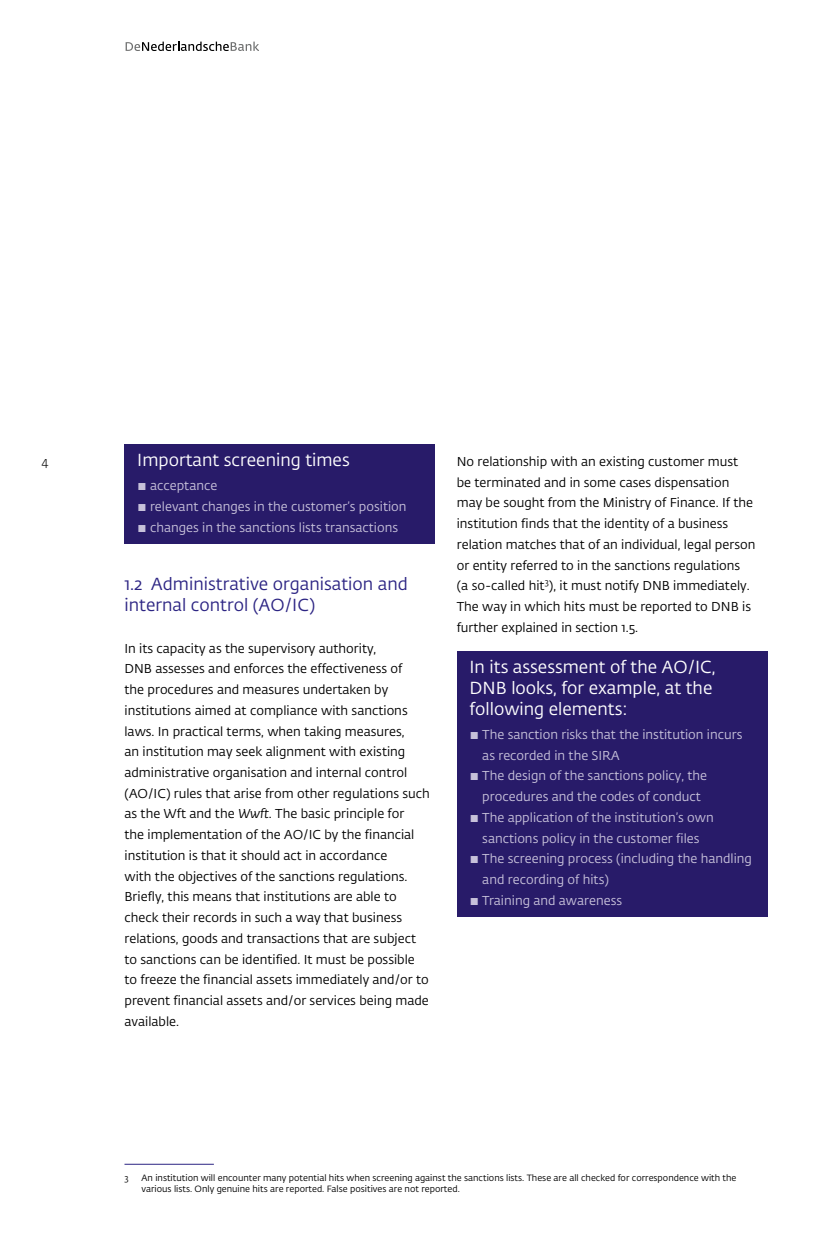
<style>
.page{position:relative;width:830px;height:1244px;background:#fff}
.page>*{position:absolute;margin:0;border:0;box-sizing:border-box;transform-origin:0 0}
.Kader_Kop{font:17.25px/20.7px "DNB Fedra";color:#fff}
.Kop_2{font:17.25px/20.7px "DNB Fedra";color:#2c2483}
.Body{font:12.75px/20.7px "DNB Fedra";color:#000}
.t1{font:12.75px/20.7px "DNB Fedra";color:#c7c1da}
.t2{font:300 12.75px "DNB Fedra";color:#000}
.Voetnoot{font:9px/10.8px "DNB Fedra";color:#000}
.s1{font-style:italic}
</style>
<div class="page">
<svg style="left:125px;top:42px;width:134px;height:9px"></svg>
<div style="left:124px;top:444px;width:311px;height:47px;background:#281b69"></div>
<div style="left:124px;top:472px;width:311px;height:30px;background:#281b69"></div>
<div style="left:124px;top:493px;width:311px;height:30px;background:#281b69"></div>
<div style="left:124px;top:514px;width:311px;height:30px;background:#281b69"></div>
<hr style="left:124px;top:1164px;width:90px;height:1px;background:#2c2483">
<div style="left:456px;top:651px;width:311px;height:89px;background:#281b69"></div>
<div style="left:456px;top:721px;width:311px;height:51px;background:#281b69"></div>
<div style="left:456px;top:763px;width:311px;height:50px;background:#281b69"></div>
<div style="left:456px;top:804px;width:311px;height:51px;background:#281b69"></div>
<div style="left:456px;top:846px;width:311px;height:50px;background:#281b69"></div>
<div style="left:456px;top:887px;width:311px;height:30px;background:#281b69"></div>
<p class="t2" style="left:41px;top:454px;width:9px">4</p>
<p class="Kader_Kop" style="left:137px;top:450px;width:214px">Important screening times</p>
<p class="t1" style="left:137px;top:475px;width:82px">▪ acceptance</p>
<p class="t1" style="left:137px;top:496px;width:271px">▪ relevant changes in the customer’s position</p>
<p class="t1" style="left:137px;top:517px;width:262px">▪ changes in the sanctions lists transactions</p>
<p class="Kop_2" style="left:124px;top:574px;width:285px">1.2 Administrative organisation and internal control (AO/IC)</p>
<p class="Body" style="left:124px;top:638px;width:307px">In its capacity as the supervisory authority,<br>DNB assesses and enforces the effectiveness of<br>the procedures and measures undertaken by institutions aimed at compliance with sanctions laws. In practical terms, when taking measures,<br>an institution may seek alignment with existing administrative organisation and internal control (AO/IC) rules that arise from other regulations such as the Wft and the <span class="s1">Wwft</span>. The basic principle for<br>the implementation of the AO/IC by the financial institution is that it should act in accordance<br>with the objectives of the sanctions regulations.<br>Briefly, this means that institutions are able to check their records in such a way that business relations, goods and transactions that are subject to sanctions can be identified. It must be possible to freeze the financial assets immediately and/or to prevent financial assets and/or services being made available.</p>
<p class="Body" style="left:456px;top:451px;width:300px">No relationship with an existing customer must be terminated and in some cases dispensation may be sought from the Ministry of Finance. If the institution finds that the identity of a business relation matches that of an individual, legal person or entity referred to in the sanctions regulations<br>(a so-called hit<sup>3</sup>), it must notify DNB immediately.<br>The way in which hits must be reported to DNB is further explained in section 1.5.</p>
<p class="Kader_Kop" style="left:469px;top:657px;width:247px">In its assessment of the AO/IC,<br>DNB looks, for example, at the following elements:</p>
<p class="t1" style="left:482px;top:724px;width:261px;text-indent:-13px">▪ The sanction risks that the institution incurs as recorded in the SIRA</p>
<p class="t1" style="left:469px;top:766px;width:239px;text-align:center">▪ The design of the sanctions policy, the procedures and the codes of conduct</p>
<p class="t1" style="left:469px;top:807px;width:246px;text-align:center">▪ The application of the institution’s own sanctions policy in the customer files</p>
<p class="t1" style="left:482px;top:849px;width:271px;text-indent:-13px">▪ The screening process (including the handling and recording of hits)</p>
<p class="t1" style="left:469px;top:890px;width:154px">▪ Training and awareness</p>
<p class="Voetnoot" style="left:124px;top:1173px;width:6px">3</p>
<p class="Voetnoot" style="left:141px;top:1173px;width:596px">An institution will encounter many potential hits when screening against the sanctions lists. These are all checked for correspondence with the various lists. Only genuine hits are reported. False positives are not reported.</p>
</div>
